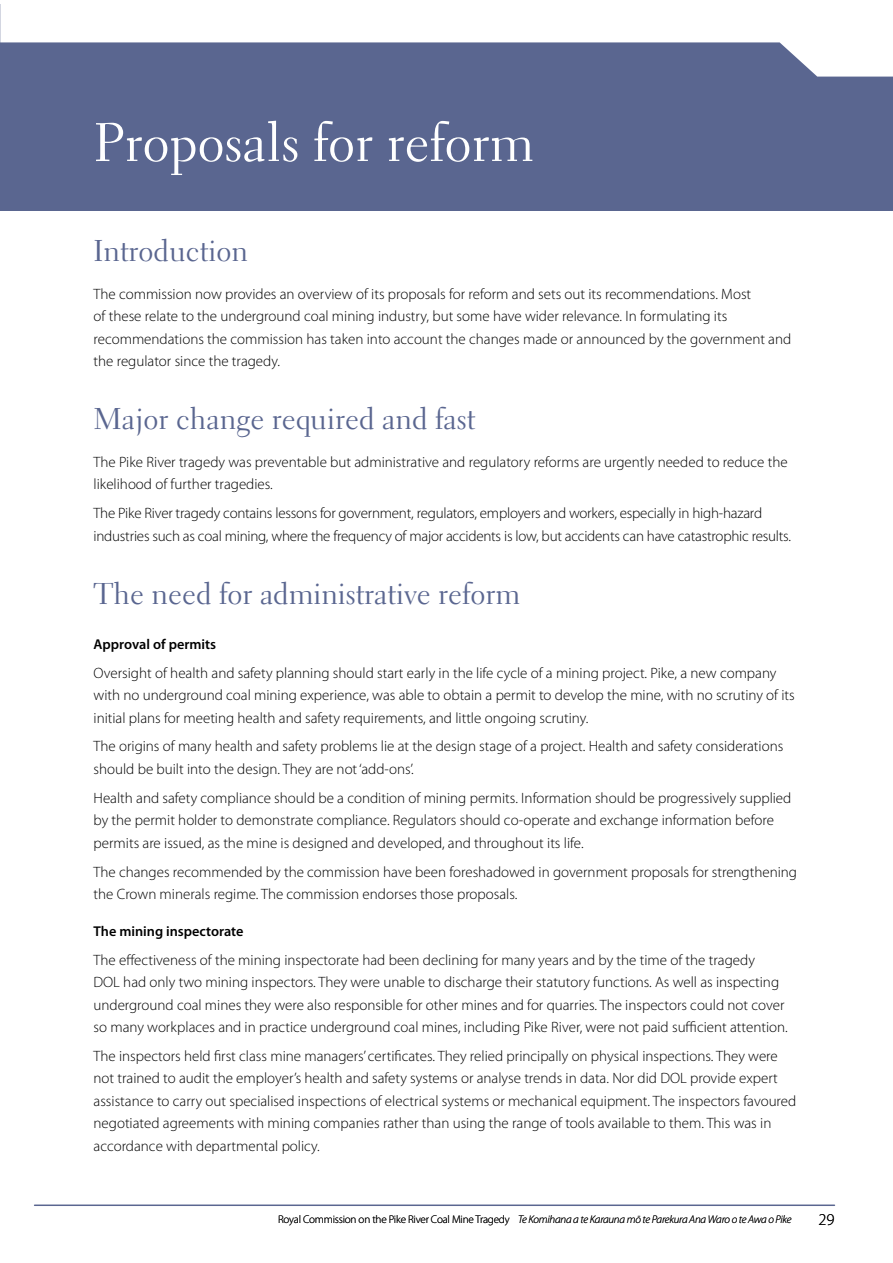
<style>
.page{position:relative;width:893px;height:1263px;background:#fff}
.page>*{position:absolute;margin:0;border:0;box-sizing:border-box;transform-origin:0 0}
.t1{font:54px "Electra LH";color:#fff}
.t2{font:30px "Electra LH";color:#5a6690}
.t3{font:300 16.5px "Myriad Pro";color:#000}
.t4{font:300 15px/22.5px "Myriad Pro";color:#000}
.t5{font:600 14.25px "Myriad Pro";color:#000}
.t6{font:italic 300 11.1px "Myriad Pro";letter-spacing:-.02em;color:#000}
.s1{font-style:normal}
</style>
<div class="page">
<hr style="left:35px;top:1204px;width:799px;height:2px;background:#5a6690">
<div style="left:1px;top:43px;width:892px;height:167px;background:#5a6690"></div>
<svg style="left:0;top:4px;width:893px;height:73px"></svg>
<h1 class="t1" style="left:94px;top:109px;width:442px">Proposals for reform</h1>
<h2 class="t2" style="left:94px;top:233px;width:156px">Introduction</h2>
<p class="t4" style="left:94px;top:283px;width:699px">The commission now provides an overview of its proposals for reform and sets out its recommendations. Most<br>of these relate to the underground coal mining industry, but some have wider relevance. In formulating its recommendations the commission has taken into account the changes made or announced by the government and the regulator since the tragedy.</p>
<h2 class="t2" style="left:94px;top:401px;width:383px">Major change required and fast</h2>
<p class="t4" style="left:94px;top:451px;width:696px">The Pike River tragedy was preventable but administrative and regulatory reforms are urgently needed to reduce the likelihood of further tragedies.</p>
<p class="t4" style="left:94px;top:502px;width:699px">The Pike River tragedy contains lessons for government, regulators, employers and workers, especially in high-hazard industries such as coal mining, where the frequency of major accidents is low, but accidents can have catastrophic results.</p>
<h2 class="t2" style="left:94px;top:575px;width:428px">The need for administrative reform</h2>
<p class="t5" style="left:94px;top:636px;width:124px">Approval of permits</p>
<p class="t4" style="left:94px;top:661px;width:703px">Oversight of health and safety planning should start early in the life cycle of a mining project. Pike, a new company with no underground coal mining experience, was able to obtain a permit to develop the mine, with no scrutiny of its initial plans for meeting health and safety requirements, and little ongoing scrutiny.</p>
<p class="t4" style="left:94px;top:735px;width:691px">The origins of many health and safety problems lie at the design stage of a project. Health and safety considerations should be built into the design. They are not ‘add-ons’.</p>
<p class="t4" style="left:94px;top:787px;width:699px">Health and safety compliance should be a condition of mining permits. Information should be progressively supplied by the permit holder to demonstrate compliance. Regulators should co-operate and exchange information before permits are issued, as the mine is designed and developed, and throughout its life.</p>
<p class="t4" style="left:94px;top:861px;width:705px">The changes recommended by the commission have been foreshadowed in government proposals for strengthening the Crown minerals regime. The commission endorses those proposals.</p>
<p class="t5" style="left:94px;top:923px;width:152px">The mining inspectorate</p>
<p class="t4" style="left:94px;top:948px;width:696px">The effectiveness of the mining inspectorate had been declining for many years and by the time of the tragedy<br>DOL had only two mining inspectors. They were unable to discharge their statutory functions. As well as inspecting underground coal mines they were also responsible for other mines and for quarries. The inspectors could not cover so many workplaces and in practice underground coal mines, including Pike River, were not paid sufficient attention.</p>
<p class="t4" style="left:94px;top:1045px;width:704px">The inspectors held first class mine managers’ certificates. They relied principally on physical inspections. They were not trained to audit the employer’s health and safety systems or analyse trends in data. Nor did DOL provide expert assistance to carry out specialised inspections of electrical systems or mechanical equipment. The inspectors favoured negotiated agreements with mining companies rather than using the range of tools available to them. This was in accordance with departmental policy.</p>
<p class="t6" style="left:278px;top:1213px;width:515px"><span class="s1">Royal Commission on the Pike River Coal Mine Tragedy</span> Te Komihana a te Karauna mō te Parekura Ana Waro o te Awa o Pike</p>
<p class="t3" style="left:818px;top:1211px;width:18px">29</p>
</div>
